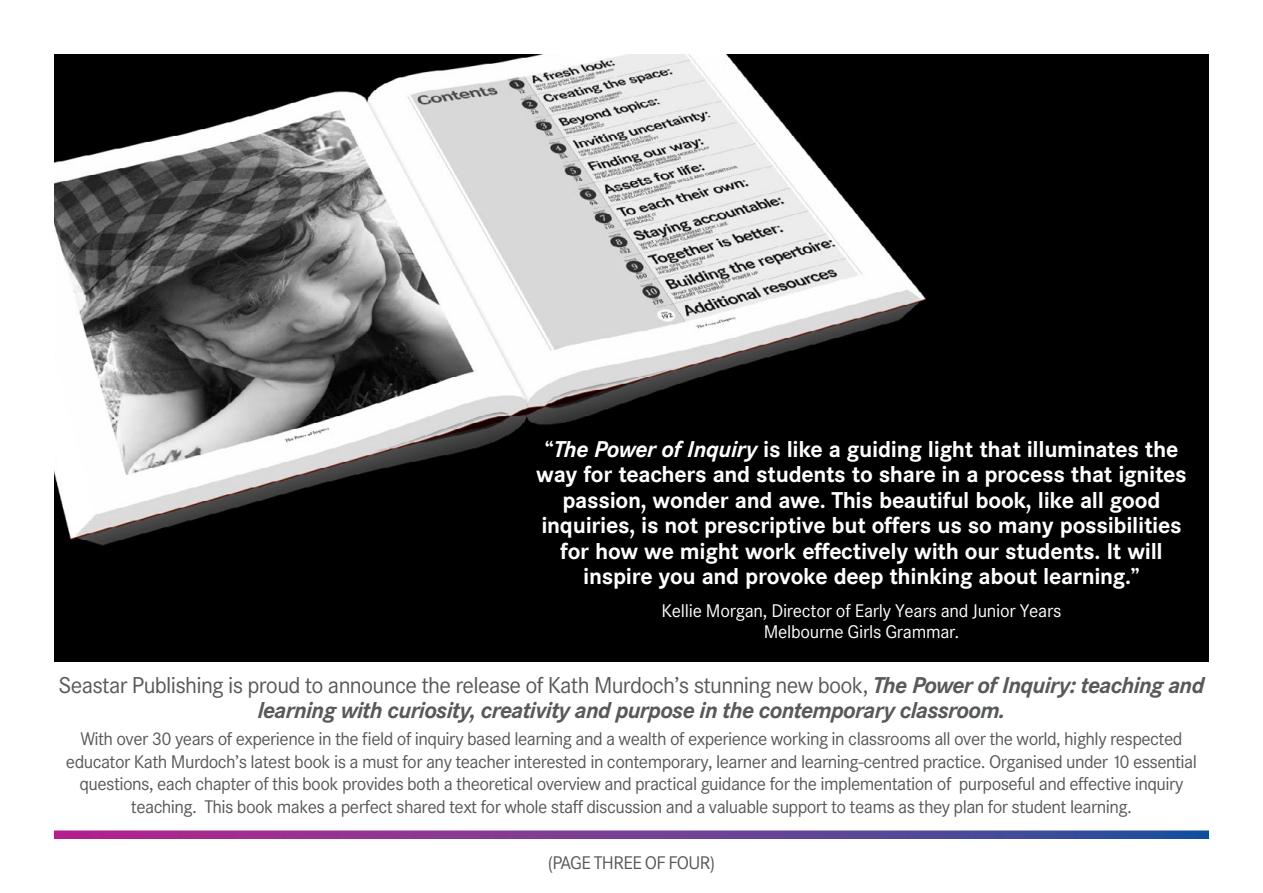
<style>
.page{position:relative;width:1263px;height:893px;background:#fff}
.page>*{position:absolute;margin:0;border:0;box-sizing:border-box;transform-origin:0 0}
.t1{font:700 22.5px/25.5px "Corporate SBQ";letter-spacing:-.015em;color:#fff;text-align:center}
.t2{font:italic 700 22.5px/25.5px "Corporate SBQ";letter-spacing:-.03em;color:#58595b;text-align:center}
.t3{font:18px/22.5px "Corporate SBQ";letter-spacing:-.03em;color:#58595b;text-align:center}
.t4{font:18px/21px "Corporate SBQ";letter-spacing:-.015em;color:#fff;text-align:center}
.s1{font-style:italic}
.s2{font-weight:400;font-style:normal}
</style>
<div class="page">
<div style="left:54px;top:54px;width:1155px;height:608px;background:#000"></div>
<img style="left:54px;top:54px;width:872px;height:492px">
<svg style="left:57px;top:833px;width:1149px;height:3px;background:#713d94"></svg>
<p class="t1" style="left:536px;top:436px;width:652px">“<span class="s1">The Power of Inquiry</span> is like a guiding light that illuminates the way for teachers and students to share in a process that ignites passion, wonder and awe. This beautiful book, like all good inquiries, is not prescriptive but offers us so many possibilities for how we might work effectively with our students. It will inspire you and provoke deep thinking about learning.”</p>
<p class="t4" style="left:662px;top:601px;width:401px">Kellie Morgan, Director of Early Years and Junior Years<br>Melbourne Girls Grammar.</p>
<p class="t2" style="left:58px;top:672px;width:1147px"><span class="s2">Seastar Publishing is proud to announce the release of Kath Murdoch’s stunning new book,</span> The Power of Inquiry: teaching and learning with curiosity, creativity and purpose in the contemporary classroom.</p>
<p class="t3" style="left:66px;top:728px;width:1132px">With over 30 years of experience in the field of inquiry based learning and a wealth of experience working in classrooms all over the world, highly respected educator Kath Murdoch’s latest book is a must for any teacher interested in contemporary, learner and learning-centred practice. Organised under 10 essential questions, each chapter of this book provides both a theoretical overview and practical guidance for the implementation of purposeful and effective inquiry teaching. This book makes a perfect shared text for whole staff discussion and a valuable support to teams as they plan for student learning.</p>
<p class="t3" style="left:548px;top:851px;width:169px">(page three of four)</p>
</div>
